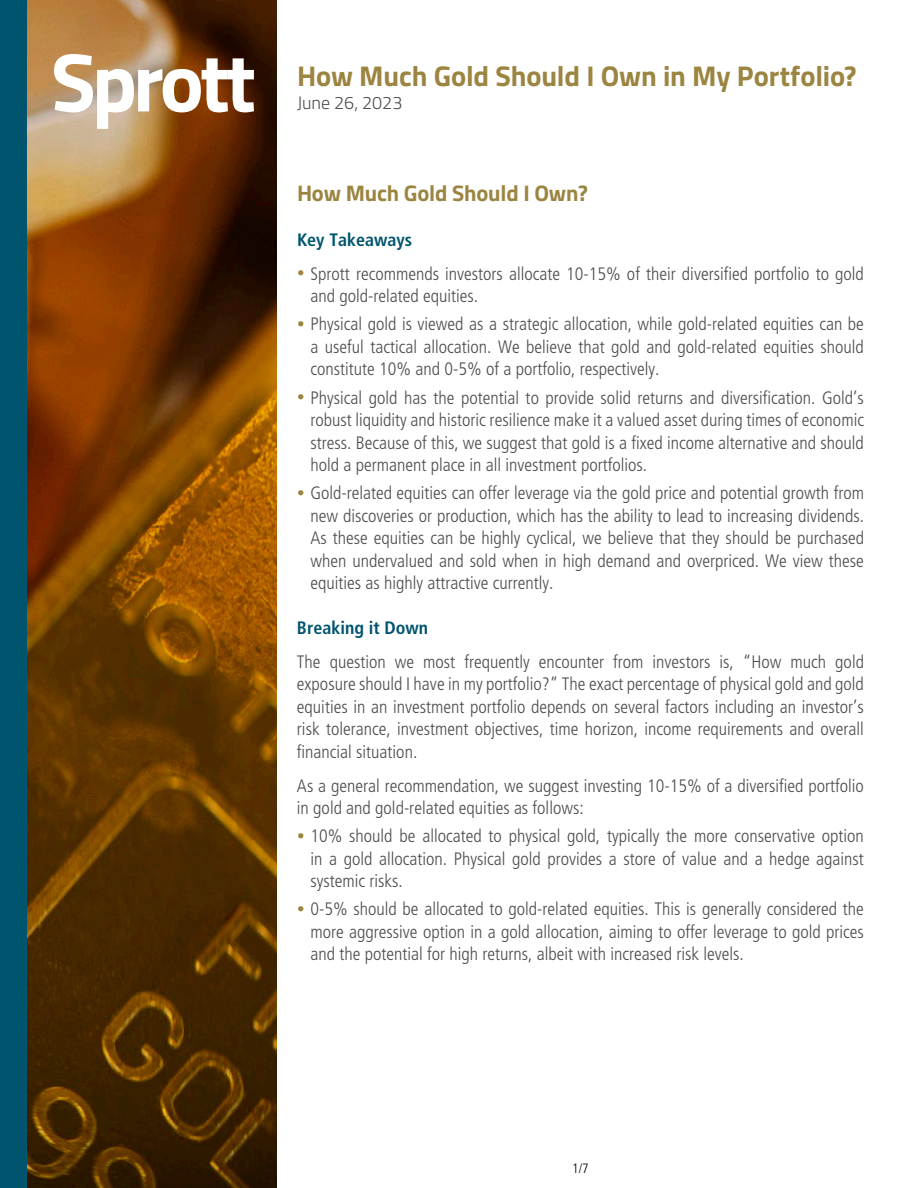
<style>
.page{position:relative;width:918px;height:1188px;background:#fff}
.page>*{position:absolute;margin:0;border:0;box-sizing:border-box;transform-origin:0 0}
.t1{font:700 28.5px "Titillium Web";letter-spacing:-.005em;color:#9b8541}
.t2{font:700 22.5px "Titillium Web";letter-spacing:-.01em;color:#9b8541}
.t3{font:300 condensed 18px/22.5px "Frutiger LT Std";color:#4d4d4e;text-align:justify}
.t4{font:700 condensed 18px "Frutiger LT Std";color:#00546e}
.t5{font:300 18px "Titillium Web";color:#4d4d4e}
.t6{font:300 condensed 13.5px "Frutiger LT Std";color:#000}
.s1{font-size:15px;color:#9b8541}
</style>
<div class="page">
<img style="left:27px;top:0;width:250px;height:1188px">
<svg style="left:54px;top:54px;width:200px;height:75px"></svg>
<div style="left:0;top:0;width:27px;height:1188px;background:#00546e"></div>
<h1 class="t1" style="left:297px;top:54px;width:561px">How Much Gold Should I Own in My Portfolio?</h1>
<p class="t5" style="left:297px;top:89px;width:107px">June 26, 2023</p>
<p class="t2" style="left:297px;top:176px;width:292px">How Much Gold Should I Own?</p>
<p class="t4" style="left:297px;top:229px;width:117px">Key Takeaways</p>
<p class="t3" style="left:310px;top:263px;width:555px;text-indent:-13px"><span class="s1">•</span> Sprott recommends investors allocate 10-15% of their diversified portfolio to gold and gold-related equities.</p>
<p class="t3" style="left:310px;top:313px;width:555px;text-indent:-13px"><span class="s1">•</span> Physical gold is viewed as a strategic allocation, while gold-related equities can be a useful tactical allocation. We believe that gold and gold-related equities should constitute 10% and 0-5% of a portfolio, respectively.</p>
<p class="t3" style="left:310px;top:386px;width:555px;text-indent:-13px"><span class="s1">•</span> Physical gold has the potential to provide solid returns and diversification. Gold’s robust liquidity and historic resilience make it a valued asset during times of economic stress. Because of this, we suggest that gold is a fixed income alternative and should hold a permanent place in all investment portfolios.</p>
<p class="t3" style="left:310px;top:482px;width:555px;text-indent:-13px"><span class="s1">•</span> Gold-related equities can offer leverage via the gold price and potential growth from new discoveries or production, which has the ability to lead to increasing dividends.<br>As these equities can be highly cyclical, we believe that they should be purchased when undervalued and sold when in high demand and overpriced. We view these equities as highly attractive currently.</p>
<p class="t4" style="left:297px;top:617px;width:133px">Breaking it Down</p>
<p class="t3" style="left:297px;top:651px;width:569px">The question we most frequently encounter from investors is, “How much gold exposure should I have in my portfolio?” The exact percentage of physical gold and gold equities in an investment portfolio depends on several factors including an investor’s risk tolerance, investment objectives, time horizon, income requirements and overall financial situation.</p>
<p class="t3" style="left:297px;top:774px;width:569px">As a general recommendation, we suggest investing 10-15% of a diversified portfolio in gold and gold-related equities as follows:</p>
<p class="t3" style="left:310px;top:825px;width:555px;text-indent:-13px"><span class="s1">•</span> 10% should be allocated to physical gold, typically the more conservative option in a gold allocation. Physical gold provides a store of value and a hedge against systemic risks.</p>
<p class="t3" style="left:310px;top:898px;width:555px;text-indent:-13px"><span class="s1">•</span> 0-5% should be allocated to gold-related equities. This is generally considered the more aggressive option in a gold allocation, aiming to offer leverage to gold prices and the potential for high returns, albeit with increased risk levels.</p>
<p class="t6" style="left:572px;top:1160px;width:18px">1/7</p>
</div>
